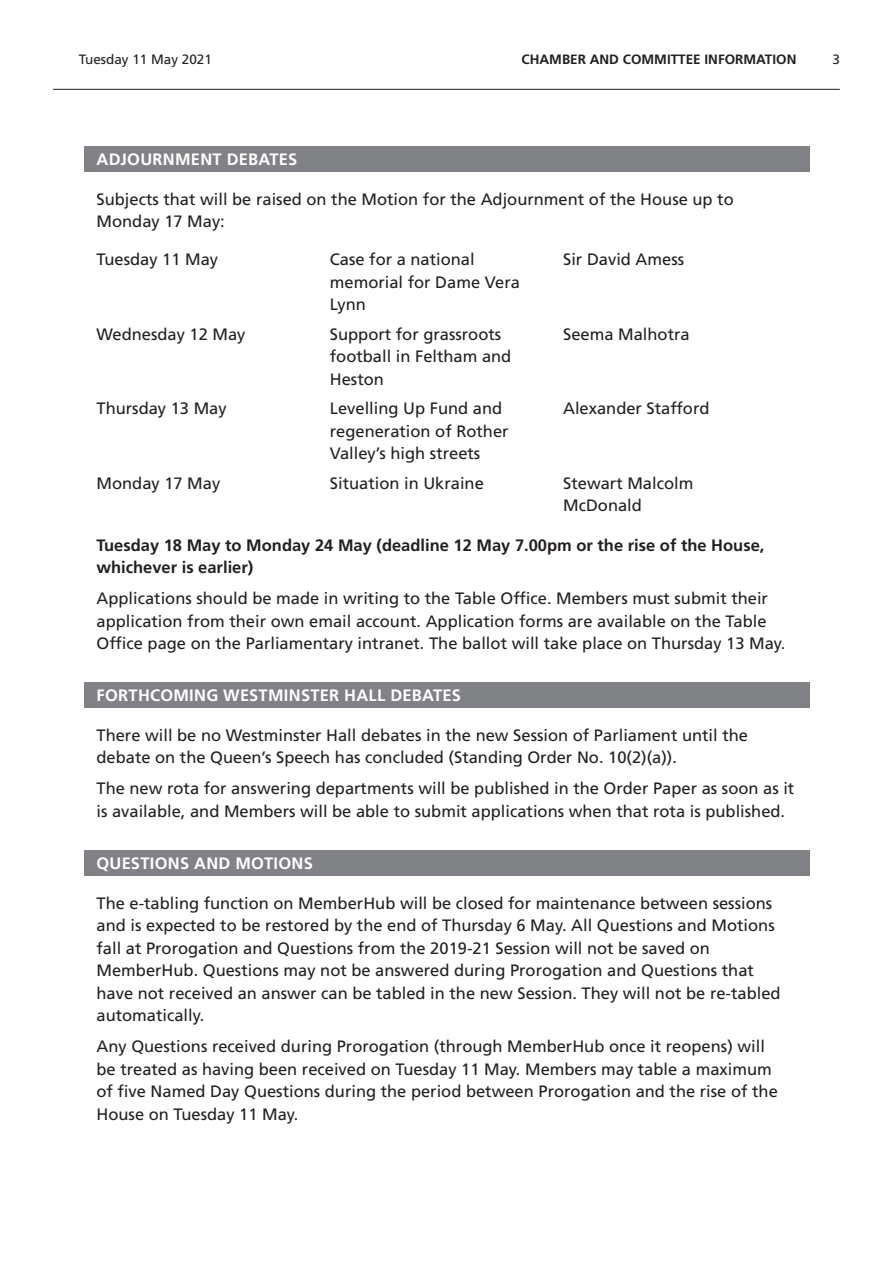
<style>
.page{position:relative;width:893px;height:1263px;background:#fff}
.page>*{position:absolute;margin:0;border:0;box-sizing:border-box;transform-origin:0 0}
.TableStyle{font:16.5px/22.5px "Frutiger LT Std";color:#231f20}
.t1{font:700 16.5px/22.5px "Frutiger LT Std";color:#231f20}
.Heading2Grey{font:700 16.5px "Frutiger LT Std";letter-spacing:.015em;color:#fff}
.t2{font:700 13.5px "Frutiger LT Std";color:#231f20}
.t3{font:13.5px "Frutiger LT Std";color:#231f20}
</style>
<div class="page">
<hr style="left:53px;top:89px;width:787px;height:1px;background:#231f20">
<div style="left:84px;top:147px;width:725px;height:25px;background:#808285"></div>
<div style="left:84px;top:683px;width:725px;height:25px;background:#808285"></div>
<div style="left:84px;top:850px;width:725px;height:25px;background:#808285"></div>
<p class="t3" style="left:79px;top:52px;width:135px">Tuesday 11 May 2021</p>
<p class="t2" style="left:521px;top:52px;width:276px">CHAMBER AND COMMITTEE INFORMATION</p>
<p class="t3" style="left:832px;top:52px;width:9px">3</p>
<h2 class="Heading2Grey" style="left:97px;top:150px;width:202px">ADJOURNMENT DEBATES</h2>
<p class="TableStyle" style="left:97px;top:188px;width:639px">Subjects that will be raised on the Motion for the Adjournment of the House up to<br>Monday 17 May:</p>
<p class="TableStyle" style="left:97px;top:248px;width:123px">Tuesday 11 May</p>
<p class="TableStyle" style="left:330px;top:248px;width:192px">Case for a national memorial for Dame Vera<br>Lynn</p>
<p class="TableStyle" style="left:563px;top:248px;width:123px">Sir David Amess</p>
<p class="TableStyle" style="left:97px;top:323px;width:150px">Wednesday 12 May</p>
<p class="TableStyle" style="left:330px;top:323px;width:183px">Support for grassroots football in Feltham and<br>Heston</p>
<p class="TableStyle" style="left:563px;top:323px;width:128px">Seema Malhotra</p>
<p class="TableStyle" style="left:97px;top:397px;width:132px">Thursday 13 May</p>
<p class="TableStyle" style="left:330px;top:397px;width:180px">Levelling Up Fund and regeneration of Rother<br>Valley’s high streets</p>
<p class="TableStyle" style="left:563px;top:397px;width:148px">Alexander Stafford</p>
<p class="TableStyle" style="left:97px;top:472px;width:125px">Monday 17 May</p>
<p class="TableStyle" style="left:330px;top:472px;width:156px">Situation in Ukraine</p>
<p class="TableStyle" style="left:563px;top:472px;width:132px">Stewart Malcolm<br>McDonald</p>
<p class="t1" style="left:97px;top:534px;width:669px">Tuesday 18 May to Monday 24 May (deadline 12 May 7.00pm or the rise of the House, whichever is earlier)</p>
<p class="TableStyle" style="left:97px;top:587px;width:690px">Applications should be made in writing to the Table Office. Members must submit their application from their own email account. Application forms are available on the Table<br>Office page on the Parliamentary intranet. The ballot will take place on Thursday 13 May.</p>
<h2 class="Heading2Grey" style="left:97px;top:686px;width:366px">FORTHCOMING WESTMINSTER HALL DEBATES</h2>
<p class="TableStyle" style="left:97px;top:724px;width:653px">There will be no Westminster Hall debates in the new Session of Parliament until the debate on the Queen’s Speech has concluded (Standing Order No. 10(2)(a)).</p>
<p class="TableStyle" style="left:97px;top:777px;width:699px">The new rota for answering departments will be published in the Order Paper as soon as it is available, and Members will be able to submit applications when that rota is published.</p>
<h2 class="Heading2Grey" style="left:97px;top:854px;width:218px">QUESTIONS AND MOTIONS</h2>
<p class="TableStyle" style="left:97px;top:892px;width:686px">The e-tabling function on MemberHub will be closed for maintenance between sessions and is expected to be restored by the end of Thursday 6 May. All Questions and Motions fall at Prorogation and Questions from the 2019-21 Session will not be saved on MemberHub. Questions may not be answered during Prorogation and Questions that have not received an answer can be tabled in the new Session. They will not be re-tabled automatically.</p>
<p class="TableStyle" style="left:97px;top:1035px;width:683px">Any Questions received during Prorogation (through MemberHub once it reopens) will be treated as having been received on Tuesday 11 May. Members may table a maximum of five Named Day Questions during the period between Prorogation and the rise of the House on Tuesday 11 May.</p>
</div>
